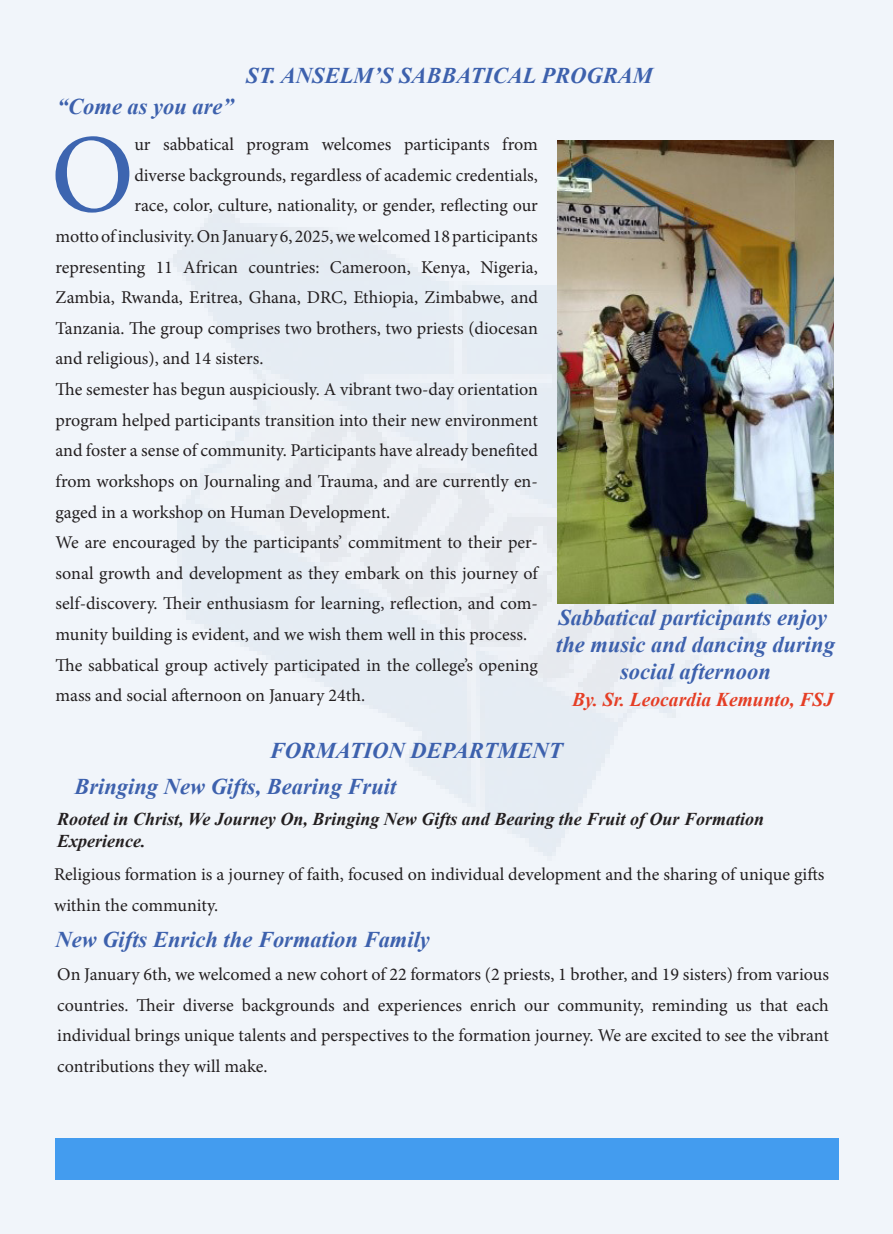
<style>
.page{position:relative;width:893px;height:1234px;background:#fff}
.page>*{position:absolute;margin:0;border:0;box-sizing:border-box;transform-origin:0 0}
.t1{font:112.2px "Minion Pro";color:#3d65b0}
.t2{font:italic 700 22.5px "Times New Roman";color:#3d61ad}
.t3{font:italic 700 19.5px "Times New Roman";color:#e53e25}
.t4{font:18px/30.6px "Minion Pro";color:#231f20;text-align:justify}
.t5{font:italic 700 18px/21.6px "Times New Roman";color:#231f20}
</style>
<div class="page">
<div style="left:0;top:0;width:893px;height:1233px;background:#f1f5fa"></div>
<div style="left:56px;top:1137px;width:783px;height:42px;background:#439cef"></div>
<img style="left:173px;top:196px;width:597px;height:660px">
<img style="left:558px;top:140px;width:275px;height:463px">
<p class="t2" style="left:57px;top:91px;width:178px">“Come as you are”</p>
<p class="t2" style="left:246px;top:60px;width:408px">ST. ANSELM’S SABBATICAL PROGRAM</p>
<p class="t1" style="left:51px;top:100px;width:85px">O</p>
<p class="t4" style="left:134px;top:129px;width:405px">ur sabbatical program welcomes participants from</p>
<p class="t4" style="left:134px;top:160px;width:405px">diverse backgrounds, regardless of academic credentials,</p>
<p class="t4" style="left:134px;top:190px;width:405px">race, color, culture, nationality, or gender, reflecting our</p>
<p class="t4" style="left:56px;top:221px;width:484px">motto of inclusivity. On January 6, 2025, we welcomed 18 participants</p>
<p class="t4" style="left:56px;top:251px;width:484px">representing 11 African countries: Cameroon, Kenya, Nigeria,</p>
<p class="t4" style="left:56px;top:282px;width:484px">Zambia, Rwanda, Eritrea, Ghana, DRC, Ethiopia, Zimbabwe, and</p>
<p class="t4" style="left:56px;top:313px;width:484px">Tanzania. The group comprises two brothers, two priests (diocesan</p>
<p class="t4" style="left:56px;top:343px;width:210px">and religious), and 14 sisters.</p>
<p class="t4" style="left:56px;top:374px;width:484px">The semester has begun auspiciously. A vibrant two-day orientation program helped participants transition into their new environment and foster a sense of community. Participants have already benefited from workshops on Journaling and Trauma, and are currently en&shy;gaged in a workshop on Human Development.</p>
<p class="t4" style="left:56px;top:527px;width:484px">We are encouraged by the participants’ commitment to their per&shy;sonal growth and development as they embark on this journey of self-discovery. Their enthusiasm for learning, reflection, and com&shy;munity building is evident, and we wish them well in this process.</p>
<p class="t4" style="left:56px;top:649px;width:484px">The sabbatical group actively participated in the college’s opening mass and social afternoon on January 24th.</p>
<p class="t2" style="left:558px;top:601px;width:270px">Sabbatical participants enjoy</p>
<p class="t2" style="left:556px;top:628px;width:280px">the music and dancing during</p>
<p class="t2" style="left:620px;top:655px;width:152px">social afternoon</p>
<p class="t3" style="left:572px;top:686px;width:262px">By. Sr. Leocardia Kemunto, FSJ</p>
<p class="t2" style="left:270px;top:734px;width:294px">FORMATION DEPARTMENT</p>
<p class="t2" style="left:74px;top:770px;width:323px">Bringing New Gifts, Bearing Fruit</p>
<p class="t5" style="left:57px;top:807px;width:708px">Rooted in Christ, We Journey On, Bringing New Gifts and Bearing the Fruit of Our Formation<br>Experience.</p>
<p class="t4" style="left:54px;top:858px;width:772px">Religious formation is a journey of faith, focused on individual development and the sharing of unique gifts within the community.</p>
<p class="t2" style="left:56px;top:923px;width:376px">New Gifts Enrich the Formation Family</p>
<p class="t4" style="left:57px;top:958px;width:773px">On January 6th, we welcomed a new cohort of 22 formators (2 priests, 1 brother, and 19 sisters) from various countries. Their diverse backgrounds and experiences enrich our community, reminding us that each individual brings unique talents and perspectives to the formation journey. We are excited to see the vibrant contributions they will make.</p>
</div>
